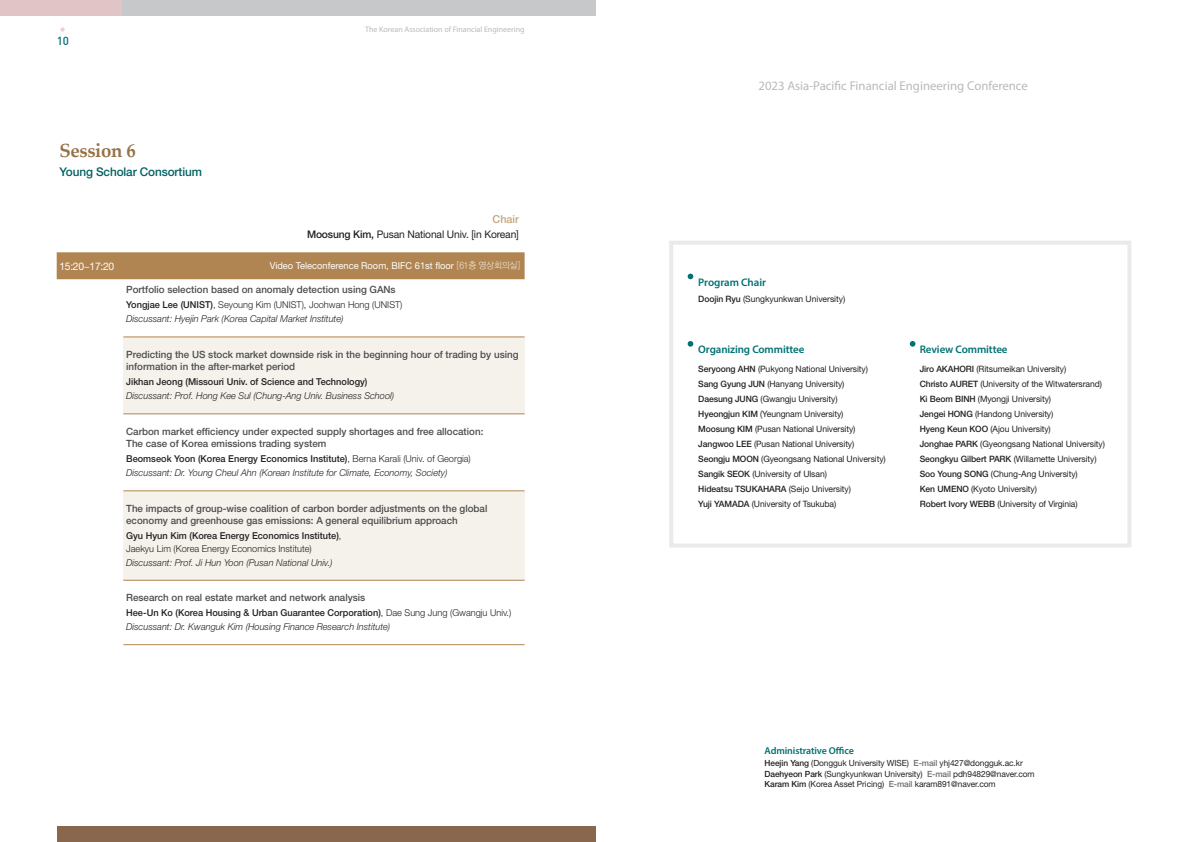
<style>
.page{position:relative;width:1191px;height:842px;background:#fff}
.page>*{position:absolute;margin:0;border:0;box-sizing:border-box;transform-origin:0 0}
.t1{font:700 19px "Palatino Linotype";letter-spacing:-.02em;color:#967146}
.t2{font:12.8px "Myriad Pro";color:#b8babb}
.t3{font:500 12px "Helvetica Neue";letter-spacing:-.01em;color:#006163}
.t4{font:11.6px "Dinmed";color:#027174}
.t5{font:600 11px "Myriad Pro";letter-spacing:-.01em;color:#027174}
.t6{font:500 11px "Helvetica Neue";color:#c5a680}
.t7{font:10.5px "Helvetica Neue";letter-spacing:-.015em;color:#231f20}
.t8{font:10.5px "Helvetica Neue";letter-spacing:-.03em;color:#fff}
.t9{font:500 10px/12.5px "Helvetica Neue";color:#4b4c4d}
.t10{font:600 10px "Myriad Pro";letter-spacing:-.01em;color:#027174}
.t11{font:italic 300 9.5px/13.9px "Helvetica Neue";color:#231f20}
.t12{font:500 9.5px/12.5px "Helvetica Neue";color:#231f20}
.t13{font:9.5px "Helvetica Neue";color:#fff}
.t14{font:8.8px/15px "Helvetica Neue";letter-spacing:-.01em;color:#231f20}
.t15{font:8.5px/10.5px "Helvetica Neue";letter-spacing:-.01em;color:#231f20}
.t16{font:8px "Myriad Pro";color:#b8babb}
.s1{font-weight:500}
.s2{font-family:"YGO125";font-size:9px;color:#eadccc}
.s3{font-weight:500;font-style:normal}
.s4{font-style:normal}
.s5{font-weight:300}
.s6{font-weight:500;color:#6c6d70}
</style>
<div class="page">
<div style="left:123px;top:337px;width:401px;height:77px;background:#f5f2ec"></div>
<div style="left:123px;top:491px;width:401px;height:89px;background:#f5f2ec"></div>
<svg style="left:60px;top:27px;width:5px;height:5px"></svg>
<div style="left:0;top:0;width:122px;height:16px;background:#e1c4c5"></div>
<div style="left:122px;top:0;width:473px;height:16px;background:#c7c8ca"></div>
<div style="left:57px;top:826px;width:538px;height:16px;background:#89674e"></div>
<div style="left:57px;top:252px;width:467px;height:27px;background:#b08552"></div>
<hr style="left:123px;top:336px;width:401px;height:1px;background:#b08552">
<hr style="left:123px;top:413px;width:401px;height:1px;background:#b08552">
<hr style="left:123px;top:490px;width:401px;height:1px;background:#b08552">
<hr style="left:123px;top:580px;width:401px;height:1px;background:#b08552">
<hr style="left:123px;top:644px;width:401px;height:1px;background:#b08552">
<div style="left:669px;top:241px;width:462px;height:306px;border:4px solid #e9ebeb"></div>
<svg style="left:687px;top:274px;width:6px;height:5px"></svg>
<svg style="left:687px;top:341px;width:6px;height:6px"></svg>
<svg style="left:909px;top:341px;width:6px;height:6px"></svg>
<h3 class="t4" style="left:57px;top:33px;width:14px">10</h3>
<h1 class="t1" style="left:60px;top:137px;width:78px">Session 6</h1>
<h3 class="t3" style="left:60px;top:165px;width:144px">Young Scholar Consortium</h3>
<p class="t16" style="left:365px;top:25px;width:161px">The Korean Association of Financial Engineering</p>
<p class="t6" style="left:492px;top:212px;width:28px">Chair</p>
<p class="t7" style="left:307px;top:228px;width:213px"><span class="s1">Moosung Kim,</span> Pusan National Univ. [in Korean]</p>
<p class="t8" style="left:60px;top:260px;width:56px">15:20~17:20</p>
<p class="t13" style="left:270px;top:260px;width:252px">Video Teleconference Room, BIFC 61st floor <span class="s2">[61층 영상회의실]</span></p>
<p class="t9" style="left:126px;top:284px;width:271px">Portfolio selection based on anomaly detection using GANs</p>
<p class="t11" style="left:126px;top:298px;width:278px"><span class="s3">Yongjae Lee (UNIST)</span><span class="s4">, Seyoung Kim (UNIST), Joohwan Hong (UNIST)<br></span>Discussant: Hyejin Park (Korea Capital Market Institute)</p>
<p class="t9" style="left:126px;top:348px;width:394px">Predicting the US stock market downside risk in the beginning hour of trading by using information in the after-market period</p>
<p class="t12" style="left:126px;top:376px;width:243px">Jikhan Jeong (Missouri Univ. of Science and Technology)</p>
<p class="t11" style="left:126px;top:389px;width:269px">Discussant: Prof. Hong Kee Sul (Chung-Ang Univ. Business School)</p>
<p class="t9" style="left:126px;top:425px;width:359px">Carbon market efficiency under expected supply shortages and free allocation:<br>The case of Korea emissions trading system</p>
<p class="t11" style="left:126px;top:452px;width:346px"><span class="s3">Beomseok Yoon (Korea Energy Economics Institute)</span><span class="s4">, Berna Karali (Univ. of Georgia)<br></span>Discussant: Dr. Young Cheul Ahn (Korean Institute for Climate, Economy, Society)</p>
<p class="t9" style="left:126px;top:502px;width:363px">The impacts of group-wise coalition of carbon border adjustments on the global economy and greenhouse gas emissions: A general equilibrium approach</p>
<p class="t12" style="left:126px;top:529px;width:217px">Gyu Hyun Kim (Korea Energy Economics Institute)<span class="s5">,<br>Jaekyu Lim (Korea Energy Economics Institute)</span></p>
<p class="t11" style="left:126px;top:555px;width:208px">Discussant: Prof. Ji Hun Yoon (Pusan National Univ.)</p>
<p class="t9" style="left:126px;top:591px;width:241px">Research on real estate market and network analysis</p>
<p class="t11" style="left:126px;top:606px;width:387px"><span class="s3">Hee-Un Ko (Korea Housing &amp; Urban Guarantee Corporation)</span><span class="s4">, Dae Sung Jung (Gwangju Univ.)<br></span>Discussant: Dr. Kwanguk Kim (Housing Finance Research Institute)</p>
<h2 class="t2" style="left:758px;top:78px;width:271px">2023 Asia-Pacific Financial Engineering Conference</h2>
<p class="t5" style="left:698px;top:275px;width:69px">Program Chair</p>
<p class="t14" style="left:698px;top:291px;width:148px"><span class="s1">Doojin Ryu</span> (Sungkyunkwan University)</p>
<p class="t5" style="left:698px;top:342px;width:108px">Organizing Committee</p>
<p class="t14" style="left:698px;top:361px;width:189px"><span class="s1">Seryoong AHN</span> (Pukyong National University)<br><span class="s1">Sang Gyung JUN</span> (Hanyang University)<br><span class="s1">Daesung JUNG</span> (Gwangju University)<br><span class="s1">Hyeongjun KIM</span> (Yeungnam University)<br><span class="s1">Moosung KIM</span> (Pusan National University)<br><span class="s1">Jangwoo LEE</span> (Pusan National University)<br><span class="s1">Seongju MOON</span> (Gyeongsang National University)<br><span class="s1">Sangik SEOK</span> (University of Ulsan)<br><span class="s1">Hideatsu TSUKAHARA</span> (Seijo University)<br><span class="s1">Yuji YAMADA</span> (University of Tsukuba)</p>
<p class="t5" style="left:919px;top:342px;width:89px">Review Committee</p>
<p class="t14" style="left:919px;top:361px;width:187px"><span class="s1">Jiro AKAHORI</span> (Ritsumeikan University)<br><span class="s1">Christo AURET</span> (University of the Witwatersrand)<br><span class="s1">Ki Beom BINH</span> (Myongji University)<br><span class="s1">Jengei HONG</span> (Handong University)<br><span class="s1">Hyeng Keun KOO</span> (Ajou University)<br><span class="s1">Jonghae PARK</span> (Gyeongsang National University)<br><span class="s1">Seongkyu Gilbert PARK</span> (Willamette University)<br><span class="s1">Soo Young SONG</span> (Chung-Ang University)<br><span class="s1">Ken UMENO</span> (Kyoto University)<br><span class="s1">Robert Ivory WEBB</span> (University of Virginia)</p>
<p class="t10" style="left:764px;top:744px;width:91px">Administrative Office</p>
<p class="t15" style="left:764px;top:758px;width:271px"><span class="s1">Heejin Yang</span> (Dongguk University WISE) <span class="s6">E-mail</span> yhj427@dongguk.ac.kr<br><span class="s1">Daehyeon Park</span> (Sungkyunkwan University) <span class="s6">E-mail</span> pdh94829@naver.com<br><span class="s1">Karam Kim</span> (Korea Asset Pricing) <span class="s6">E-mail</span> karam891@naver.com</p>
</div>
